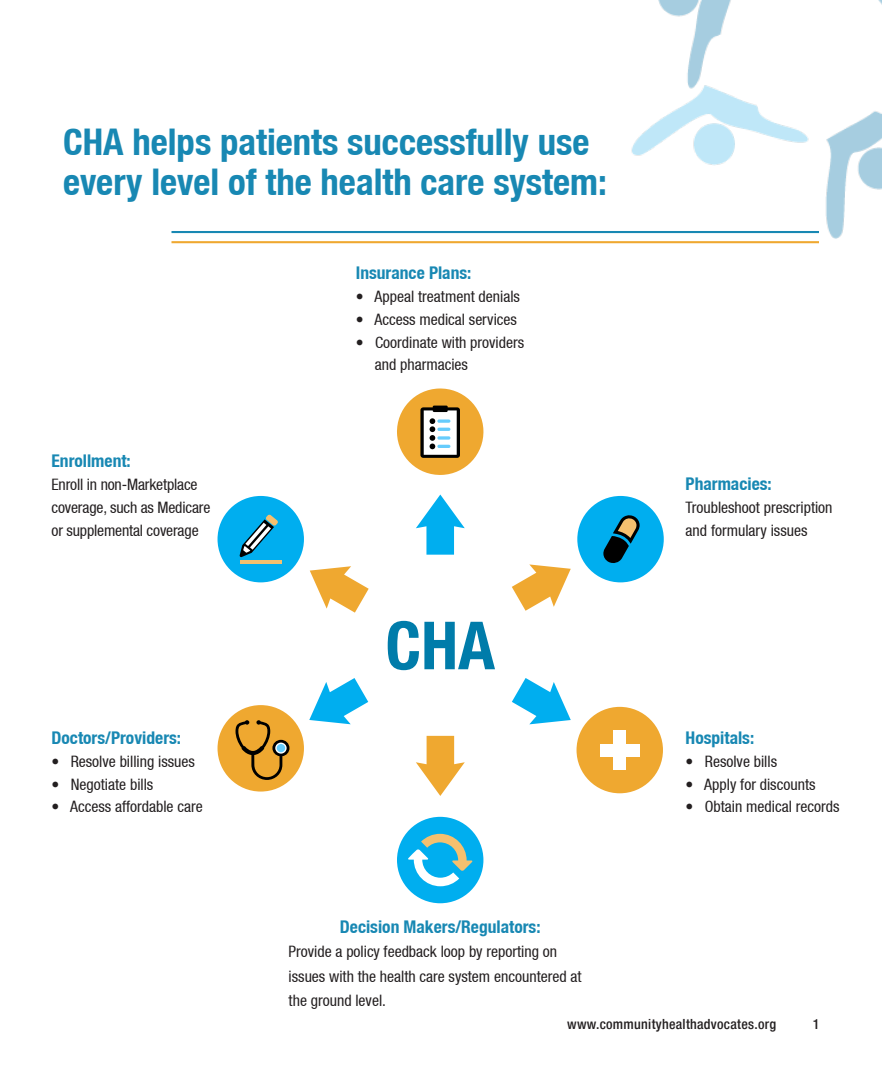
<style>
.page{position:relative;width:882px;height:1071px;background:#fff}
.page>*{position:absolute;margin:0;border:0;box-sizing:border-box;transform-origin:0 0}
.t1{font:700 condensed 66.5px "Helvetica Neue LT";color:#007caa}
.t2{font:700 condensed 36.75px/40.2px "Helvetica Neue LT";color:#1888b3}
.t3{font:700 condensed 17.5px "Helvetica Neue LT";color:#1888b3}
.t4{font:condensed 15.75px/22.8px "Helvetica Neue LT";color:#231f20}
.t5{font:500 condensed 14px "Helvetica Neue LT";letter-spacing:.02em;color:#231f20}
</style>
<div class="page">
<img style="left:625px;top:0;width:257px;height:244px">
<hr style="left:172px;top:231px;width:647px;height:2px;background:#1888b3">
<hr style="left:172px;top:241px;width:647px;height:2px;background:#efa830">
<div style="left:397px;top:817px;width:86px;height:86px;background:#00aeef;border-radius:50%"></div>
<div style="left:218px;top:496px;width:86px;height:86px;background:#00aeef;border-radius:50%"></div>
<div style="left:218px;top:705px;width:86px;height:87px;background:#efa830;border-radius:50%"></div>
<div style="left:577px;top:496px;width:87px;height:86px;background:#00aeef;border-radius:50%"></div>
<div style="left:577px;top:707px;width:86px;height:86px;background:#efa830;border-radius:50%"></div>
<svg style="left:416px;top:495px;width:49px;height:60px"></svg>
<svg style="left:416px;top:736px;width:49px;height:60px"></svg>
<svg style="left:310px;top:566px;width:59px;height:47px"></svg>
<svg style="left:512px;top:678px;width:59px;height:46px"></svg>
<svg style="left:309px;top:678px;width:59px;height:46px"></svg>
<svg style="left:512px;top:564px;width:59px;height:47px"></svg>
<svg style="left:236px;top:720px;width:53px;height:60px"></svg>
<svg style="left:275px;top:743px;width:12px;height:11px"></svg>
<div style="left:277px;top:744px;width:8px;height:8px;background:#66ccfc;border-radius:50%"></div>
<svg style="left:397px;top:388px;width:87px;height:87px"></svg>
<svg style="left:437px;top:419px;width:13px;height:4px"></svg>
<svg style="left:603px;top:515px;width:37px;height:48px"></svg>
<svg style="left:408px;top:834px;width:65px;height:52px"></svg>
<div style="left:613px;top:730px;width:13px;height:40px;background:#fff"></div>
<div style="left:600px;top:744px;width:40px;height:12px;background:#fff"></div>
<hr style="left:240px;top:560px;width:42px;height:4px;background:#f5c06f">
<svg style="left:240px;top:514px;width:38px;height:43px"></svg>
<p class="t2" style="left:63px;top:121px;width:545px">CHA helps patients successfully use every level of the health care system:</p>
<p class="t3" style="left:52px;top:451px;width:81px">Enrollment:</p>
<p class="t4" style="left:52px;top:473px;width:160px">Enroll in non-Marketplace coverage, such as Medicare or supplemental coverage</p>
<p class="t3" style="left:52px;top:727px;width:131px">Doctors/Providers:</p>
<p class="t4" style="left:52px;top:750px;width:145px">• Resolve billing issues</p>
<p class="t4" style="left:52px;top:773px;width:103px">• Negotiate bills</p>
<p class="t4" style="left:52px;top:795px;width:153px">• Access affordable care</p>
<p class="t3" style="left:356px;top:262px;width:117px">Insurance Plans:</p>
<p class="t4" style="left:356px;top:285px;width:166px">• Appeal treatment denials</p>
<p class="t4" style="left:356px;top:308px;width:163px">• Access medical services</p>
<p class="t4" style="left:356px;top:331px;width:170px">• Coordinate with providers</p>
<p class="t4" style="left:375px;top:353px;width:95px">and pharmacies</p>
<p class="t1" style="left:385px;top:605px;width:111px">CHA</p>
<p class="t3" style="left:340px;top:916px;width:202px">Decision Makers/Regulators:</p>
<p class="t4" style="left:289px;top:939px;width:295px;line-height:24.5px">Provide a policy feedback loop by reporting on issues with the health care system encountered at the ground level.</p>
<p class="t3" style="left:686px;top:473px;width:88px">Pharmacies:</p>
<p class="t4" style="left:686px;top:496px;width:148px">Troubleshoot prescription and formulary issues</p>
<p class="t3" style="left:686px;top:727px;width:70px">Hospitals:</p>
<p class="t4" style="left:686px;top:750px;width:93px">• Resolve bills</p>
<p class="t4" style="left:686px;top:773px;width:131px">• Apply for discounts</p>
<p class="t4" style="left:686px;top:795px;width:155px">• Obtain medical records</p>
<p class="t5" style="left:567px;top:1015px;width:210px">www.communityhealthadvocates.org</p>
<p class="t5" style="left:813px;top:1015px;width:8px">1</p>
</div>
